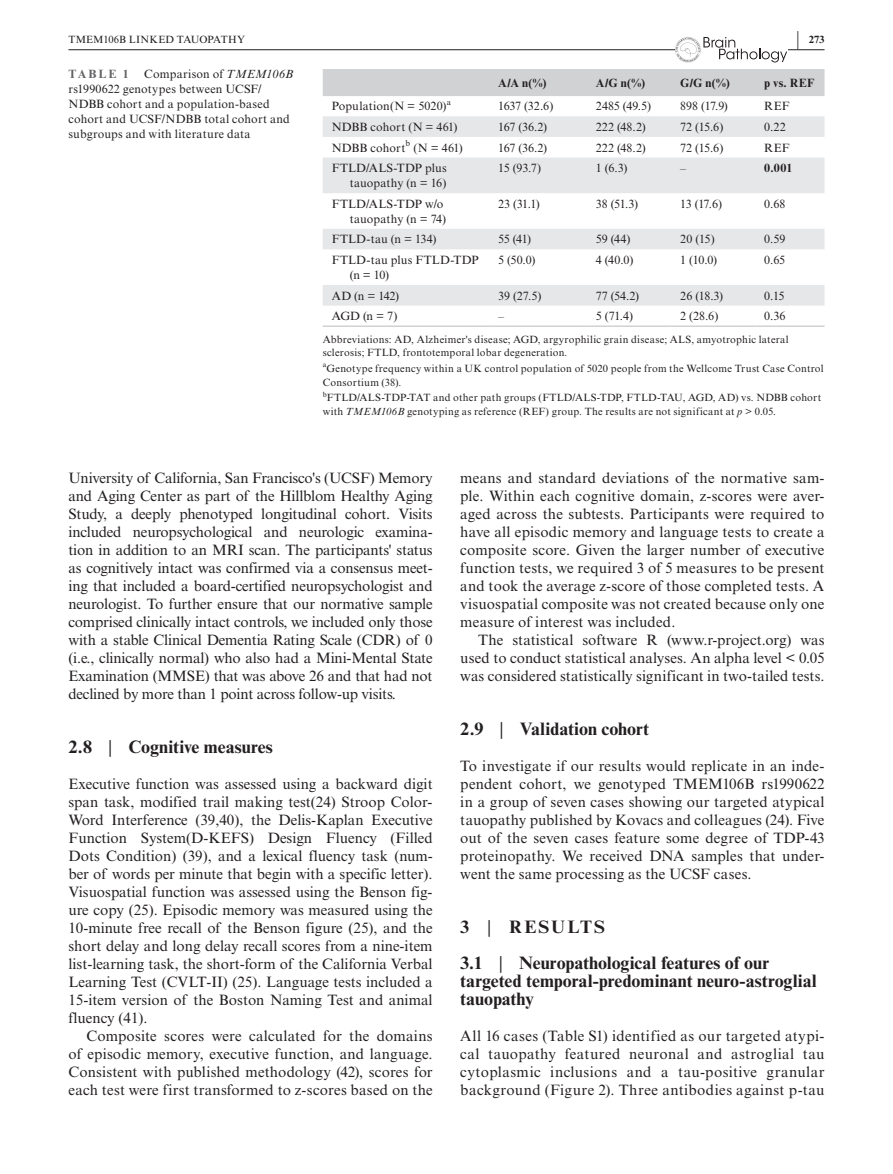
<style>
.page{position:relative;width:893px;height:1174px;background:#fff}
.page>*{position:absolute;margin:0;border:0;box-sizing:border-box;transform-origin:0 0}
.t1{font:700 18px/36px "Times New Roman MT Std";color:#231f20}
.t2{font:15px/18px "Times New Roman MT Std";letter-spacing:.01em;color:#231f20;text-align:justify}
.t3{font:12px/15px "Times New Roman MT Std";letter-spacing:.01em;color:#231f20;text-align:right}
.t4{font:700 12px "Times New Roman MT Std";letter-spacing:.025em;color:#231f20}
.t5{font:700 12px "Times New Roman MT Std";letter-spacing:.155em;color:#636366}
.t6{font:10.5px/13.5px "Times New Roman MT Std";letter-spacing:.025em;color:#231f20}
.t7{font:10.5px "Times New Roman MT Std";letter-spacing:.005em;color:#231f20}
.t8{font:700 10.5px "Times New Roman MT Std";color:#231f20}
.s1{font-size:20.25px}
.s2{font-style:italic}
.s3{font-weight:400}
</style>
<div class="page">
<hr style="left:68px;top:49px;width:756px;height:1px;background:#231f20">
<svg style="left:675px;top:37px;width:112px;height:25px"></svg>
<div style="left:323px;top:69px;width:501px;height:27px;background:#d1d2d4"></div>
<svg style="left:323px;top:116px;width:501px;height:190px;fill:#e7e8ea"></svg>
<hr style="left:323px;top:325px;width:166px;height:2px;background:#d1d2d4">
<hr style="left:489px;top:325px;width:98px;height:2px;background:#d1d2d4">
<hr style="left:587px;top:325px;width:84px;height:2px;background:#d1d2d4">
<hr style="left:671px;top:325px;width:84px;height:2px;background:#d1d2d4">
<hr style="left:755px;top:325px;width:69px;height:2px;background:#d1d2d4">
<p class="t7" style="left:68px;top:33px;width:178px">TMEM106B LINKED TAUOPATHY</p>
<p class="t8" style="left:797px;top:33px;width:29px"><span class="s1">|</span> 273</p>
<p class="t3" style="left:68px;top:66px;width:226px;text-align:left;text-indent:76px">Comparison of <span class="s2">TMEM106B </span>rs1990622 genotypes between UCSF/ NDBB cohort and a population-based cohort and UCSF/NDBB total cohort and subgroups and with literature data</p>
<p class="t5" style="left:68px;top:66px;width:62px">TABLE 1</p>
<p class="t4" style="left:498px;top:75px;width:50px">A/A n(%)</p>
<p class="t4" style="left:596px;top:75px;width:51px">A/G n(%)</p>
<p class="t4" style="left:680px;top:75px;width:51px">G/G n(%)</p>
<p class="t4" style="left:764px;top:75px;width:52px">p vs. REF</p>
<p class="t3" style="left:332px;top:99px;width:121px">Population(N = 5020)<sup>a</sup></p>
<p class="t3" style="left:498px;top:99px;width:57px">1637 (32.6)</p>
<p class="t3" style="left:596px;top:99px;width:57px">2485 (49.5)</p>
<p class="t3" style="left:680px;top:99px;width:49px">898 (17.9)</p>
<p class="t3" style="left:764px;top:99px;width:27px">REF</p>
<p class="t3" style="left:332px;top:119px;width:127px">NDBB cohort (N = 461)</p>
<p class="t3" style="left:498px;top:119px;width:50px">167 (36.2)</p>
<p class="t3" style="left:596px;top:119px;width:51px">222 (48.2)</p>
<p class="t3" style="left:680px;top:119px;width:45px">72 (15.6)</p>
<p class="t3" style="left:764px;top:119px;width:23px">0.22</p>
<p class="t3" style="left:332px;top:140px;width:133px">NDBB cohort<sup>b</sup> (N = 461)</p>
<p class="t3" style="left:498px;top:140px;width:50px">167 (36.2)</p>
<p class="t3" style="left:596px;top:140px;width:51px">222 (48.2)</p>
<p class="t3" style="left:680px;top:140px;width:45px">72 (15.6)</p>
<p class="t3" style="left:764px;top:140px;width:27px">REF</p>
<p class="t3" style="left:332px;top:161px;width:117px">FTLD/ALS-TDP plus tauopathy (n = 16)</p>
<p class="t3" style="left:498px;top:161px;width:44px">15 (93.7)</p>
<p class="t3" style="left:596px;top:161px;width:33px">1 (6.3)</p>
<p class="t3" style="left:680px;top:161px;width:7px">–</p>
<p class="t4" style="left:764px;top:161px;width:30px">0.001</p>
<p class="t3" style="left:332px;top:196px;width:116px">FTLD/ALS-TDP w/o tauopathy (n = 74)</p>
<p class="t3" style="left:498px;top:196px;width:43px">23 (31.1)</p>
<p class="t3" style="left:596px;top:196px;width:44px">38 (51.3)</p>
<p class="t3" style="left:680px;top:196px;width:43px">13 (17.6)</p>
<p class="t3" style="left:764px;top:196px;width:23px">0.68</p>
<p class="t3" style="left:332px;top:232px;width:106px">FTLD-tau (n = 134)</p>
<p class="t3" style="left:498px;top:232px;width:34px">55 (41)</p>
<p class="t3" style="left:596px;top:232px;width:36px">59 (44)</p>
<p class="t3" style="left:680px;top:232px;width:36px">20 (15)</p>
<p class="t3" style="left:764px;top:232px;width:23px">0.59</p>
<p class="t3" style="left:350px;top:252px;width:131px;text-align:left;text-indent:-18px">FTLD-tau plus FTLD-TDP (n = 10)</p>
<p class="t3" style="left:498px;top:252px;width:39px">5 (50.0)</p>
<p class="t3" style="left:596px;top:252px;width:39px">4 (40.0)</p>
<p class="t3" style="left:680px;top:252px;width:38px">1 (10.0)</p>
<p class="t3" style="left:764px;top:252px;width:22px">0.65</p>
<p class="t3" style="left:332px;top:288px;width:69px">AD (n = 142)</p>
<p class="t3" style="left:498px;top:288px;width:45px">39 (27.5)</p>
<p class="t3" style="left:596px;top:288px;width:45px">77 (54.2)</p>
<p class="t3" style="left:680px;top:288px;width:44px">26 (18.3)</p>
<p class="t3" style="left:764px;top:288px;width:22px">0.15</p>
<p class="t3" style="left:332px;top:309px;width:67px">AGD (n = 7)</p>
<p class="t3" style="left:498px;top:309px;width:7px">–</p>
<p class="t3" style="left:596px;top:309px;width:39px">5 (71.4)</p>
<p class="t3" style="left:680px;top:309px;width:40px">2 (28.6)</p>
<p class="t3" style="left:764px;top:309px;width:23px">0.36</p>
<p class="t6" style="left:323px;top:332px;width:467px">Abbreviations: AD, Alzheimer's disease; AGD, argyrophilic grain disease; ALS, amyotrophic lateral sclerosis; FTLD, frontotemporal lobar degeneration.</p>
<p class="t6" style="left:323px;top:362px;width:502px"><sup>a</sup>Genotype frequency within a UK control population of 5020 people from the Wellcome Trust Case Control<br>Consortium (38).</p>
<p class="t6" style="left:323px;top:391px;width:500px"><sup>b</sup>FTLD/ALS-TDP-TAT and other path groups (FTLD/ALS-TDP, FTLD-TAU, AGD, AD) vs. NDBB cohort with <span class="s2">TMEM106B</span> genotyping as reference (REF) group. The results are not significant at <span class="s2">p</span> &gt; 0.05.</p>
<p class="t2" style="left:68px;top:469px;width:366px">University of California, San Francisco's (UCSF) Memory and Aging Center as part of the Hillblom Healthy Aging Study, a deeply phenotyped longitudinal cohort. Visits included neuropsychological and neurologic examina&shy;tion in addition to an MRI scan. The participants' status as cognitively intact was confirmed via a consensus meet&shy;ing that included a board-certified neuropsychologist and neurologist. To further ensure that our normative sample comprised clinically intact controls, we included only those with a stable Clinical Dementia Rating Scale (CDR) of 0 (i.e., clinically normal) who also had a Mini-Mental State Examination (MMSE) that was above 26 and that had not declined by more than 1 point across follow-up visits.</p>
<p class="t1" style="left:68px;top:729px;width:206px">2.8 <span class="s3">|</span> Cognitive measures</p>
<p class="t2" style="left:68px;top:775px;width:366px">Executive function was assessed using a backward digit span task, modified trail making test(24) Stroop Color-Word Interference (39,40), the Delis-Kaplan Executive Function System(D-KEFS) Design Fluency (Filled Dots Condition) (39), and a lexical fluency task (num&shy;ber of words per minute that begin with a specific letter).<br>Visuospatial function was assessed using the Benson fig&shy;ure copy (25). Episodic memory was measured using the 10-minute free recall of the Benson figure (25), and the short delay and long delay recall scores from a nine-item list-learning task, the short-form of the California Verbal Learning Test (CVLT-II) (25). Language tests included a 15-item version of the Boston Naming Test and animal fluency (41).</p>
<p class="t2" style="left:68px;top:1027px;width:366px;text-indent:18px">Composite scores were calculated for the domains of episodic memory, executive function, and language.<br>Consistent with published methodology (42), scores for each test were first transformed to z-scores based on the</p>
<p class="t2" style="left:460px;top:469px;width:366px">means and standard deviations of the normative sam&shy;ple. Within each cognitive domain, z-scores were aver&shy;aged across the subtests. Participants were required to have all episodic memory and language tests to create a composite score. Given the larger number of executive function tests, we required 3 of 5 measures to be present and took the average z-score of those completed tests. A visuospatial composite was not created because only one measure of interest was included.</p>
<p class="t2" style="left:460px;top:631px;width:366px;text-indent:18px">The statistical software R (www.r-project.org) was used to conduct statistical analyses. An alpha level &lt; 0.05 was considered statistically significant in two-tailed tests.</p>
<p class="t1" style="left:460px;top:711px;width:190px">2.9 <span class="s3">|</span> Validation cohort</p>
<p class="t2" style="left:460px;top:757px;width:366px">To investigate if our results would replicate in an inde&shy;pendent cohort, we genotyped TMEM106B rs1990622 in a group of seven cases showing our targeted atypical tauopathy published by Kovacs and colleagues (24). Five out of the seven cases feature some degree of TDP-43 proteinopathy. We received DNA samples that under&shy;went the same processing as the UCSF cases.</p>
<p class="t1" style="left:460px;top:909px;width:310px">3 <span class="s3">|</span> RESULTS<br>3.1 <span class="s3">|</span> Neuropathological features of our</p>
<p class="t1" style="left:460px;top:972px;width:358px;line-height:18px">targeted temporal-predominant neuro-astroglial tauopathy</p>
<p class="t2" style="left:460px;top:1027px;width:366px">All 16 cases (Table S1) identified as our targeted atypi&shy;cal tauopathy featured neuronal and astroglial tau cytoplasmic inclusions and a tau-positive granular background (Figure 2). Three antibodies against p-tau</p>
</div>
